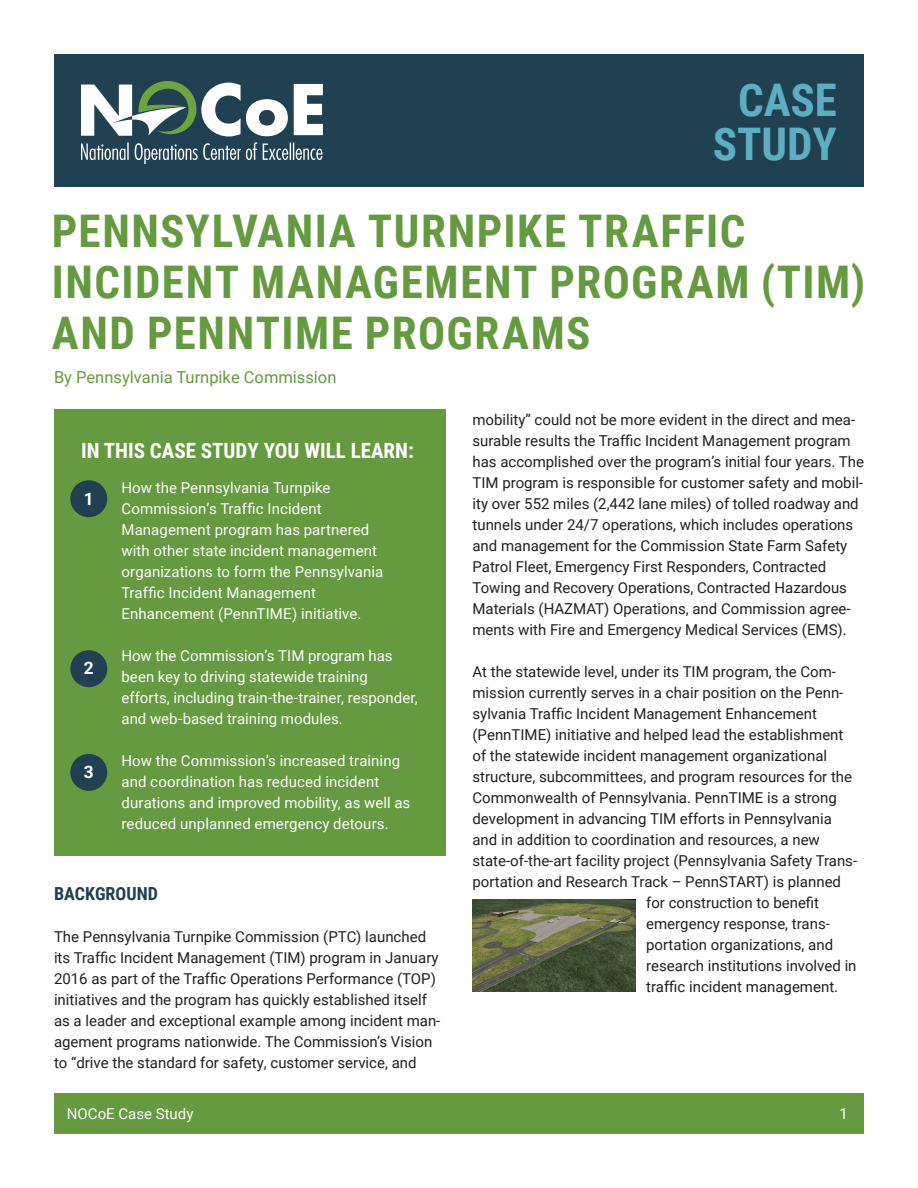
<style>
.page{position:relative;width:918px;height:1188px;background:#fff}
.page>*{position:absolute;margin:0;border:0;box-sizing:border-box;transform-origin:0 0}
.t1{font:700 45px/51px "Roboto Condensed";letter-spacing:.035em;color:#659a40}
.t2{font:700 45px "Roboto Condensed";color:#5daec1}
.t3{font:700 21px "Roboto Condensed";color:#fff}
.t4{font:700 18px "Roboto Condensed";color:#214051}
.t5{font:700 17.25px "Roboto";color:#fff}
.t6{font:16.5px "Roboto";color:#659a40}
.t7{font:15px/21px "Roboto";color:#231f20}
.t8{font:15px/21px "Roboto";letter-spacing:.005em;color:#fff}
</style>
<div class="page">
<div style="left:54px;top:1094px;width:810px;height:40px;background:#659a40"></div>
<div style="left:54px;top:54px;width:810px;height:133px;background:#214051"></div>
<svg style="left:81px;top:81px;width:242px;height:83px"></svg>
<div style="left:54px;top:450px;width:392px;height:406px;background:#659a40"></div>
<div style="left:54px;top:409px;width:392px;height:63px;background:#659a40"></div>
<div style="left:70px;top:480px;width:37px;height:37px;background:#214051;border-radius:50%"></div>
<div style="left:70px;top:650px;width:37px;height:37px;background:#214051;border-radius:50%"></div>
<div style="left:70px;top:754px;width:37px;height:37px;background:#214051;border-radius:50%"></div>
<img style="left:472px;top:900px;width:163px;height:91px">
<p class="t2" style="left:738px;top:69px;width:100px">CASE</p>
<p class="t2" style="left:713px;top:112px;width:126px">STUDY</p>
<p class="t1" style="left:52px;top:204px;width:815px">PENNSYLVANIA TURNPIKE TRAFFIC<br>INCIDENT MANAGEMENT PROGRAM (TIM)<br>AND PENNTIME PROGRAMS</p>
<p class="t6" style="left:54px;top:365px;width:284px">By Pennsylvania Turnpike Commission</p>
<p class="t3" style="left:81px;top:436px;width:334px">IN THIS CASE STUDY YOU WILL LEARN:</p>
<p class="t5" style="left:84px;top:486px;width:11px">1</p>
<p class="t8" style="left:122px;top:477px;width:263px">How the Pennsylvania Turnpike Commission’s Traffic Incident Management program has partnered with other state incident management organizations to form the Pennsylvania Traffic Incident Management Enhancement (PennTIME) initiative.</p>
<p class="t8" style="left:122px;top:645px;width:298px">How the Commission’s TIM program has been key to driving statewide training efforts, including train-the-trainer, responder, and web-based training modules.</p>
<p class="t8" style="left:122px;top:750px;width:290px">How the Commission’s increased training and coordination has reduced incident durations and improved mobility, as well as reduced unplanned emergency detours.</p>
<p class="t5" style="left:84px;top:656px;width:11px">2</p>
<p class="t5" style="left:84px;top:760px;width:11px">3</p>
<p class="t4" style="left:54px;top:881px;width:105px">BACKGROUND</p>
<p class="t7" style="left:54px;top:926px;width:388px">The Pennsylvania Turnpike Commission (PTC) launched its Traffic Incident Management (TIM) program in January 2016 as part of the Traffic Operations Performance (TOP) initiatives and the program has quickly established itself as a leader and exceptional example among incident man&shy;agement programs nationwide. The Commission’s Vision to “drive the standard for safety, customer service, and</p>
<p class="t7" style="left:472px;top:409px;width:393px">mobility” could not be more evident in the direct and mea&shy;surable results the Traffic Incident Management program has accomplished over the program’s initial four years. The TIM program is responsible for customer safety and mobil&shy;ity over 552 miles (2,442 lane miles) of tolled roadway and tunnels under 24/7 operations, which includes operations and management for the Commission State Farm Safety Patrol Fleet, Emergency First Responders, Contracted Towing and Recovery Operations, Contracted Hazardous Materials (HAZMAT) Operations, and Commission agree&shy;ments with Fire and Emergency Medical Services (EMS).</p>
<p class="t7" style="left:472px;top:661px;width:365px">At the statewide level, under its TIM program, the Com-</p>
<p class="t7" style="left:472px;top:682px;width:372px">mission currently serves in a chair position on the Penn-</p>
<p class="t7" style="left:472px;top:703px;width:346px">sylvania Traffic Incident Management Enhancement</p>
<p class="t7" style="left:472px;top:724px;width:372px">(PennTIME) initiative and helped lead the establishment</p>
<p class="t7" style="left:472px;top:745px;width:356px">of the statewide incident management organizational</p>
<p class="t7" style="left:472px;top:766px;width:381px">structure, subcommittees, and program resources for the</p>
<p class="t7" style="left:472px;top:787px;width:366px">Commonwealth of Pennsylvania. PennTIME is a strong</p>
<p class="t7" style="left:472px;top:808px;width:361px">development in advancing TIM efforts in Pennsylvania</p>
<p class="t7" style="left:472px;top:829px;width:349px">and in addition to coordination and resources, a new</p>
<p class="t7" style="left:472px;top:850px;width:386px">state-of-the-art facility project (Pennsylvania Safety Trans-</p>
<p class="t7" style="left:472px;top:871px;width:370px">portation and Research Track – PennSTART) is planned</p>
<p class="t7" style="left:646px;top:892px;width:174px">for construction to benefit</p>
<p class="t7" style="left:646px;top:913px;width:185px">emergency response, trans-</p>
<p class="t7" style="left:646px;top:934px;width:188px">portation organizations, and</p>
<p class="t7" style="left:646px;top:955px;width:212px">research institutions involved in</p>
<p class="t7" style="left:646px;top:976px;width:193px">traffic incident management.</p>
<p class="t8" style="left:67px;top:1103px;width:128px">NOCoE Case Study</p>
<p class="t8" style="left:839px;top:1103px;width:10px">1</p>
</div>
